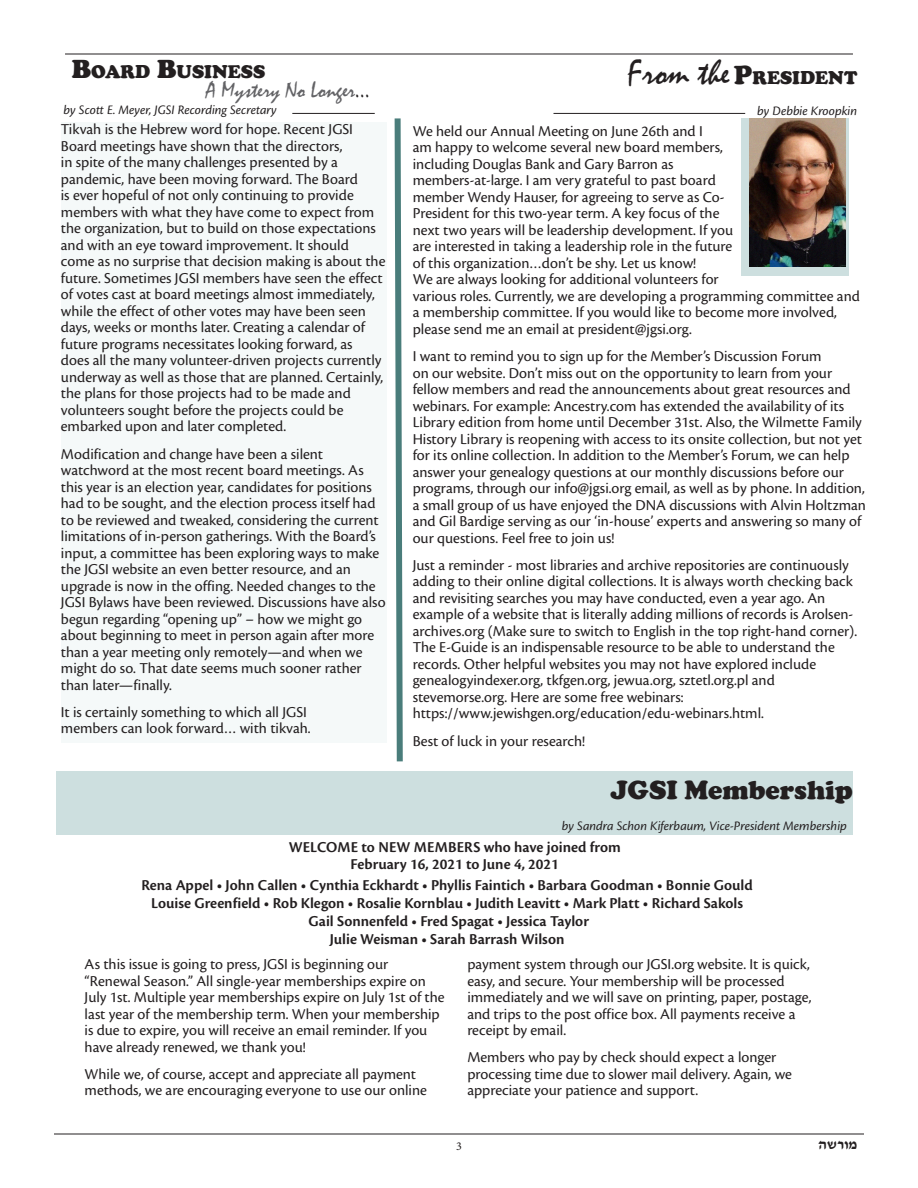
<style>
.page{position:relative;width:918px;height:1188px;background:#fff}
.page>*{position:absolute;margin:0;border:0;box-sizing:border-box;transform-origin:0 0}
.t1{font:900 27px "Cooper";color:#231f20}
.t2{font:22.5px "Mistral";color:#636366}
.t3{font:900 18.9px "Cooper";color:#231f20}
.t4{font:15.75px/16.5px "Cronos Pro";color:#231f20}
.t5{font:600 15.75px/18px "Cronos Pro";color:#231f20;text-align:center}
.t6{font:15px "Ain Yiddishe Font Modern";color:#231f20}
.t7{font:italic 13.5px "Cronos Pro";letter-spacing:-.005em;color:#231f20}
.t8{font:12px "Minion Pro";color:#231f20}
.s1{font-size:27px}
.s2{color:#231f20}
.s3{font-family:"Mistral";font-weight:400;font-size:36px}
</style>
<div class="page">
<hr style="left:54px;top:1134px;width:810px;height:1px;background:#231f20">
<hr style="left:554px;top:113px;width:191px;height:1px;background:#231f20">
<hr style="left:65px;top:54px;width:788px;height:1px;background:#231f20">
<hr style="left:292px;top:113px;width:83px;height:1px;background:#231f20">
<div style="left:61px;top:122px;width:326px;height:621px;background:#f5f9f9"></div>
<div style="left:741px;top:119px;width:108px;height:157px;background:#cddfdf"></div>
<img style="left:750px;top:119px;width:96px;height:147px">
<div style="left:56px;top:771px;width:797px;height:64px;background:#cddfdf"></div>
<svg style="left:394px;top:118px;width:9px;height:644px"></svg>
<p class="t3" style="left:72px;top:61px;width:195px"><span class="s1">B</span>OARD <span class="s1">B</span>USINESS</p>
<p class="t7" style="left:64px;top:102px;width:215px">by Scott E. Meyer, JGSI Recording Secretary</p>
<h2 class="t2" style="left:206px;top:78px;width:165px">A Mystery No Longer<span class="s2">…</span></h2>
<p class="t4" style="left:61px;top:121px;width:326px">Tikvah is the Hebrew word for hope. Recent JGSI Board meetings have shown that the directors,<br>in spite of the many challenges presented by a pandemic, have been moving forward. The Board<br>is ever hopeful of not only continuing to provide members with what they have come to expect from the organization, but to build on those expectations and with an eye toward improvement. It should come as no surprise that decision making is about the future. Sometimes JGSI members have seen the effect of votes cast at board meetings almost immediately, while the effect of other votes may have been seen days, weeks or months later. Creating a calendar of future programs necessitates looking forward, as<br>does all the many volunteer-driven projects currently underway as well as those that are planned. Certainly, the plans for those projects had to be made and volunteers sought before the projects could be embarked upon and later completed.</p>
<p class="t4" style="left:61px;top:445px;width:326px">Modification and change have been a silent watchword at the most recent board meetings. As this year is an election year, candidates for positions had to be sought, and the election process itself had to be reviewed and tweaked, considering the current limitations of in-person gatherings. With the Board’s input, a committee has been exploring ways to make the JGSI website an even better resource, and an upgrade is now in the offing. Needed changes to the JGSI Bylaws have been reviewed. Discussions have also begun regarding “opening up” – how we might go about beginning to meet in person again after more than a year meeting only remotely—and when we might do so. That date seems much sooner rather than later—finally.</p>
<p class="t4" style="left:61px;top:704px;width:251px">It is certainly something to which all JGSI members can look forward… with tikvah.</p>
<p class="t3" style="left:628px;top:66px;width:231px"><span class="s3">From the</span><span class="s1">P</span>RESIDENT</p>
<p class="t7" style="left:757px;top:104px;width:102px">by Debbie Kroopkin</p>
<p class="t4" style="left:413px;top:123px;width:449px">We held our Annual Meeting on June 26th and I<br>am happy to welcome several new board members,<br>including Douglas Bank and Gary Barron as<br>members-at-large. I am very grateful to past board<br>member Wendy Hauser, for agreeing to serve as Co-<br>President for this two-year term. A key focus of the<br>next two years will be leadership development. If you<br>are interested in taking a leadership role in the future<br>of this organization…don’t be shy. Let us know!<br>We are always looking for additional volunteers for<br>various roles. Currently, we are developing a programming committee and a membership committee. If you would like to become more involved, please send me an email at president@jgsi.org.</p>
<p class="t4" style="left:413px;top:348px;width:455px">I want to remind you to sign up for the Member’s Discussion Forum<br>on our website. Don’t miss out on the opportunity to learn from your fellow members and read the announcements about great resources and webinars. For example: Ancestry.com has extended the availability of its Library edition from home until December 31st. Also, the Wilmette Family History Library is reopening with access to its onsite collection, but not yet for its online collection. In addition to the Member’s Forum, we can help answer your genealogy questions at our monthly discussions before our programs, through our info@jgsi.org email, as well as by phone. In addition, a small group of us have enjoyed the DNA discussions with Alvin Holtzman and Gil Bardige serving as our ‘in-house’ experts and answering so many of our questions. Feel free to join us!</p>
<p class="t4" style="left:413px;top:557px;width:446px">Just a reminder - most libraries and archive repositories are continuously adding to their online digital collections. It is always worth checking back and revisiting searches you may have conducted, even a year ago. An example of a website that is literally adding millions of records is Arolsen&shy;archives.org (Make sure to switch to English in the top right-hand corner).<br>The E-Guide is an indispensable resource to be able to understand the records. Other helpful websites you may not have explored include</p>
<p class="t4" style="left:413px;top:672px;width:364px">genealogyindexer.org, tkfgen.org, jewua.org, sztetl.org.pl and stevemorse.org. Here are some free webinars: https://www.jewishgen.org/education/edu-webinars.html.</p>
<p class="t4" style="left:413px;top:733px;width:174px">Best of luck in your research!</p>
<p class="t1" style="left:611px;top:775px;width:244px">JGSI Membership</p>
<p class="t7" style="left:562px;top:818px;width:287px">by Sandra Schon Kiferbaum, Vice-President Membership</p>
<p class="t5" style="left:289px;top:838px;width:334px">WELCOME to NEW MEMBERS who have joined from</p>
<p class="t5" style="left:351px;top:855px;width:210px">February 16, 2021 to June 4, 2021</p>
<p class="t5" style="left:141px;top:876px;width:613px">Rena Appel • John Callen • Cynthia Eckhardt • Phyllis Faintich • Barbara Goodman • Bonnie Gould Louise Greenfield • Rob Klegon • Rosalie Kornblau • Judith Leavitt • Mark Platt • Richard Sakols Gail Sonnenfeld • Fred Spagat • Jessica Taylor<br>Julie Weisman • Sarah Barrash Wilson</p>
<p class="t4" style="left:85px;top:956px;width:362px">As this issue is going to press, JGSI is beginning our “Renewal Season.” All single-year memberships expire on July 1st. Multiple year memberships expire on July 1st of the last year of the membership term. When your membership is due to expire, you will receive an email reminder. If you have already renewed, we thank you!</p>
<p class="t4" style="left:85px;top:1066px;width:344px">While we, of course, accept and appreciate all payment methods, we are encouraging everyone to use our online</p>
<p class="t4" style="left:467px;top:956px;width:346px">payment system through our JGSI.org website. It is quick, easy, and secure. Your membership will be processed immediately and we will save on printing, paper, postage, and trips to the post office box. All payments receive a receipt by email.</p>
<p class="t4" style="left:467px;top:1049px;width:326px">Members who pay by check should expect a longer processing time due to slower mail delivery. Again, we appreciate your patience and support.</p>
<p class="t8" style="left:456px;top:1138px;width:7px">3</p>
<p class="t6" style="left:818px;top:1139px;width:41px">HWRIVM</p>
</div>
